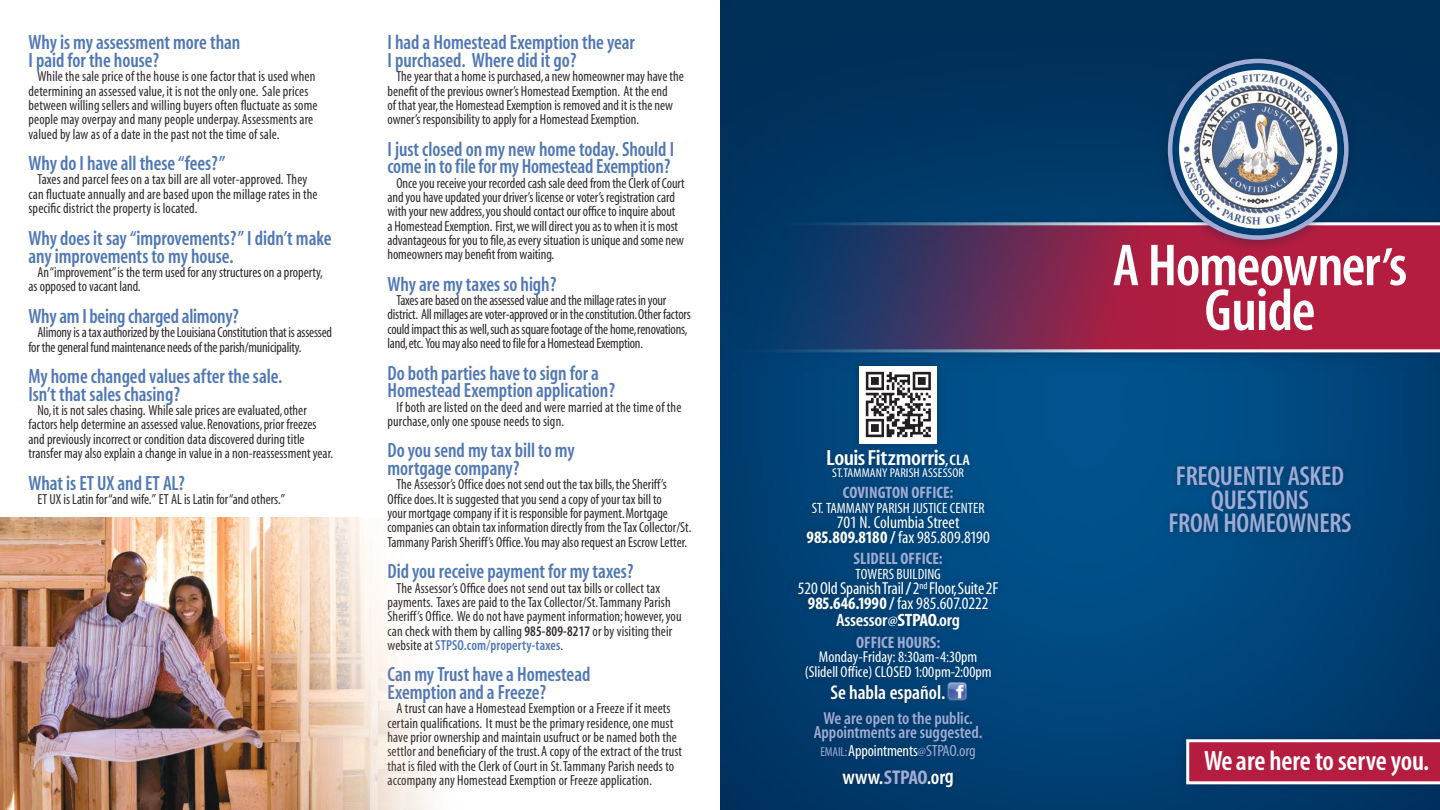
<style>
.page{position:relative;width:1440px;height:810px;background:#fff}
.page>*{position:absolute;margin:0;border:0;box-sizing:border-box;transform-origin:0 0}
.t1{font:59.75px/44.9px "Myriad MM 565 300";letter-spacing:-.02em;color:#fff;text-align:center}
.t2{font:28.12px "Myriad MM 565 300";letter-spacing:-.005em;color:#fff}
.t3{font:27.38px/23.6px "Myriad MM 565 300";letter-spacing:-.01em;color:#9facd5;text-align:center}
.t4{font:22px "Myriad MM 565 300";letter-spacing:-.02em;color:#fff;scale:1.1 1}
.t5{font:21px "Myriad MM 565 300";color:#fff}
.t6{font:20.62px/17.8px "Myriad MM 565 300";letter-spacing:-.005em;color:#4f77b5;scale:.95 1}
.t7{font:20px "Myriad MM 565 300";color:#fff}
.t8{font:18px "Myriad MM 565 300";letter-spacing:-.01em;color:#fff;scale:1.07 1}
.t9{font:17.5px/15px "Myriad MM 400 300";letter-spacing:-.01em;color:#fff;text-align:center}
.t10{font:17.5px/13.8px "Myriad MM 565 300";color:#9facd5;text-align:center}
.t11{font:16.62px "Myriad MM 700 300";color:#9facd5}
.t12{font:16.25px "Myriad MM 400 300";letter-spacing:-.01em;color:#fff}
.t13{font:15.75px/15px "Myriad MM 400 300";color:#fff;text-align:center}
.t14{font:15px "Myriad MM 400 300";letter-spacing:-.175em;color:#fff}
.t15{font:15px "Myriad MM 400 300";letter-spacing:-.145em;color:#fff}
.t16{font:14.62px/14.4px "Myriad MM 400 300";color:#2e292a;scale:.95 1}
.t17{font:14.62px "Myriad MM 565 300";letter-spacing:.01em;color:#4f77b5;scale:.95 1}
.t18{font:12.75px "Myriad MM 400 300";letter-spacing:-.17em;color:#fff;scale:1.05 1}
.s1{font-family:"Myriad MM 565 300"}
.s2{font-family:"Myriad MM 400 300";color:#2e292a}
.s3{font-size:15.25px}
.s4{font-family:"Myriad MM 700 300"}
.s5{font-size:13px;color:#9facd5}
.s6{font-size:12.25px;color:#9facd5}
.s7{color:#9facd5}
.s8{font-size:13.75px}
.s9{font-family:"Myriad MM 700 300";font-size:20px;color:#9facd5}
</style>
<div class="page">
<div style="left:697px;top:0;width:743px;height:810px;background:#002f57;opacity:.75"></div>
<svg style="left:720px;top:0;width:720px;height:477px;background:#003b6a"></svg>
<div style="left:720px;top:212px;width:720px;height:151px;background:#002345;opacity:.5"></div>
<svg style="left:720px;top:222px;width:720px;height:130px;background:#702e55"></svg>
<div style="left:1156px;top:47px;width:205px;height:205px;background:#002345;opacity:.5"></div>
<div style="left:1172px;top:63px;width:172px;height:173px;background:#002f57;opacity:.75"></div>
<img style="left:1181px;top:72px;width:154px;height:155px;border-radius:50%">
<div style="left:1179px;top:70px;width:158px;height:159px;border:4px solid #fff;border-radius:50%"></div>
<div style="left:1176px;top:729px;width:264px;height:65px;background:#002345;opacity:.5"></div>
<svg style="left:1186px;top:739px;width:254px;height:45px;background:#bc3c5a"></svg>
<div style="left:1162px;top:458px;width:197px;height:82px;background:#002345;opacity:.5"></div>
<div style="left:851px;top:358px;width:94px;height:94px;background:#00467b"></div>
<img style="left:860px;top:366px;width:77px;height:78px">
<div style="left:826px;top:680px;width:123px;height:27px;background:#003c6e"></div>
<img style="left:948px;top:687px;width:19px;height:14px">
<div style="left:831px;top:608px;width:134px;height:27px;background:#003f71"></div>
<div style="left:799px;top:479px;width:198px;height:72px;background:#002345;opacity:.5"></div>
<div style="left:791px;top:545px;width:214px;height:72px;background:#002345;opacity:.5"></div>
<div style="left:797px;top:629px;width:202px;height:58px;background:#002345;opacity:.5"></div>
<div style="left:809px;top:706px;width:178px;height:58px;background:#003a6b"></div>
<img style="left:0;top:518px;width:433px;height:292px">
<div style="left:840px;top:767px;width:116px;height:24px;background:#003766"></div>
<div style="left:822px;top:444px;width:153px;height:39px;background:#002345;opacity:.5"></div>
<h3 class="t6" style="left:28px;top:35px;width:224px">Why is my assessment more than<br>I paid for the house?</h3>
<p class="t16" style="left:28px;top:70px;width:306px;text-indent:9px">While the sale price of the house is one factor that is used when determining an assessed value, it is not the only one. Sale prices between willing sellers and willing buyers often fluctuate as some people may overpay and many people underpay. Assessments are valued by law as of a date in the past not the time of sale.</p>
<h3 class="t6" style="left:28px;top:155px;width:209px">Why do I have all these “fees?”</h3>
<p class="t16" style="left:28px;top:173px;width:306px;text-indent:9px">Taxes and parcel fees on a tax bill are all voter-approved. They can fluctuate annually and are based upon the millage rates in the specific district the property is located.</p>
<h3 class="t6" style="left:28px;top:230px;width:320px">Why does it say “improvements?” I didn’t make any improvements to my house.</h3>
<p class="t16" style="left:29px;top:266px;width:311px;text-indent:9px">An “improvement”is the term used for any structures on a property, as opposed to vacant land.</p>
<h3 class="t6" style="left:28px;top:308px;width:223px">Why am I being charged alimony?</h3>
<p class="t16" style="left:28px;top:326px;width:321px;text-indent:9px">Alimony is a tax authorized by the Louisiana Constitution that is assessed for the general fund maintenance needs of the parish/municipality.</p>
<h3 class="t6" style="left:28px;top:368px;width:269px">My home changed values after the sale.<br>Isn’t that sales chasing?</h3>
<p class="t16" style="left:28px;top:404px;width:322px;text-indent:9px">No, it is not sales chasing. While sale prices are evaluated, other factors help determine an assessed value. Renovations, prior freezes and previously incorrect or condition data discovered during title transfer may also explain a change in value in a non-reassessment year.</p>
<h3 class="t6" style="left:28px;top:475px;width:166px">What is ET UX and ET AL?</h3>
<p class="t16" style="left:37px;top:493px;width:263px">ET UX is Latin for “and wife.” ET AL is Latin for “and others.”</p>
<h3 class="t6" style="left:388px;top:35px;width:262px">I had a Homestead Exemption the year<br>I purchased. Where did it go?</h3>
<p class="t16" style="left:388px;top:70px;width:313px;text-indent:9px">The year that a home is purchased, a new homeowner may have the benefit of the previous owner’s Homestead Exemption. At the end<br>of that year, the Homestead Exemption is removed and it is the new owner’s responsibility to apply for a Homestead Exemption.</p>
<h3 class="t6" style="left:388px;top:141px;width:303px">I just closed on my new home today. Should I come in to file for my Homestead Exemption?</h3>
<p class="t16" style="left:388px;top:176px;width:314px;text-indent:9px">Once you receive your recorded cash sale deed from the Clerk of Court and you have updated your driver’s license or voter’s registration card with your new address, you should contact our office to inquire about<br>a Homestead Exemption. First, we will direct you as to when it is most advantageous for you to file, as every situation is unique and some new homeowners may benefit from waiting.</p>
<h3 class="t6" style="left:388px;top:276px;width:179px">Why are my taxes so high?</h3>
<p class="t16" style="left:388px;top:294px;width:321px;text-indent:9px">Taxes are based on the assessed value and the millage rates in your district. All millages are voter-approved or in the constitution.Other factors could impact this as well,such as square footage of the home,renovations, land,etc. You may also need to file for a Homestead Exemption.</p>
<h3 class="t6" style="left:388px;top:365px;width:241px">Do both parties have to sign for a<br>Homestead Exemption application?</h3>
<p class="t16" style="left:388px;top:400px;width:311px;text-indent:9px">If both are listed on the deed and were married at the time of the purchase, only one spouse needs to sign.</p>
<h3 class="t6" style="left:388px;top:443px;width:199px">Do you send my tax bill to my mortgage company?</h3>
<p class="t16" style="left:388px;top:478px;width:322px;text-indent:9px">The Assessor’s Office does not send out the tax bills, the Sheriff’s Office does. It is suggested that you send a copy of your tax bill to<br>your mortgage company if it is responsible for payment. Mortgage companies can obtain tax information directly from the Tax Collector/St.<br>Tammany Parish Sheriff’s Office.You may also request an Escrow Letter.</p>
<h3 class="t6" style="left:388px;top:563px;width:260px">Did you receive payment for my taxes?</h3>
<p class="t16" style="left:388px;top:581px;width:311px;text-indent:9px">The Assessor’s Office does not send out tax bills or collect tax payments. Taxes are paid to the Tax Collector/St. Tammany Parish Sheriff’s Office. We do not have payment information; however, you can check with them by calling <span class="s1">985-809-8217</span> or by visiting their</p>
<p class="t17" style="left:388px;top:638px;width:186px"><span class="s2">website at</span> STPSO.com/property-taxes<span class="s2">.</span></p>
<h3 class="t6" style="left:388px;top:667px;width:215px">Can my Trust have a Homestead<br>Exemption and a Freeze?</h3>
<p class="t16" style="left:388px;top:702px;width:312px;text-indent:9px">A trust can have a Homestead Exemption or a Freeze if it meets certain qualifications. It must be the primary residence, one must have prior ownership and maintain usufruct or be named both the settlor and beneficiary of the trust. A copy of the extract of the trust that is filed with the Clerk of Court in St. Tammany Parish needs to accompany any Homestead Exemption or Freeze application.</p>
<h3 class="t4" style="left:826px;top:447px;width:132px">Louis Fitzmorris<span class="s3">,CLA</span></h3>
<p class="t18" style="left:832px;top:467px;width:129px">ST. TAMMANY PARISH ASSESSOR</p>
<p class="t11" style="left:843px;top:485px;width:112px">COVINGTON OFFICE:</p>
<p class="t14" style="left:812px;top:501px;width:176px">ST. TAMMANY PARISH JUSTICE CENTER</p>
<p class="t9" style="left:807px;top:516px;width:187px">701 N. Columbia Street<br><span class="s4">985.809.8180 /</span> fax 985.809.8190</p>
<p class="t11" style="left:854px;top:551px;width:91px">SLIDELL OFFICE:</p>
<p class="t15" style="left:856px;top:567px;width:90px">TOWERS BUILDING</p>
<p class="t9" style="left:798px;top:582px;width:205px">520 Old Spanish Trail <span class="s4">/</span> 2<sup>nd</sup> Floor, Suite 2F<br><span class="s4">985.646.1990 /</span> fax 985.607.0222</p>
<p class="t11" style="left:856px;top:635px;width:86px">OFFICE HOURS:</p>
<p class="t13" style="left:805px;top:650px;width:188px">Monday-Friday: 8:30am-4:30pm (Slidell Office) CLOSED 1:00pm-2:00pm</p>
<p class="t10" style="left:814px;top:713px;width:170px">We are open to the public.<br>Appointments are suggested.</p>
<p class="t12" style="left:821px;top:742px;width:157px"><span class="s5">EMAIL:</span>Appointments<span class="s6">@</span><span class="s7">STPAO.org</span></p>
<p class="t8" style="left:836px;top:611px;width:117px">Assessor<span class="s8">@</span><span class="s4">STPAO</span>.org</p>
<h3 class="t7" style="left:830px;top:682px;width:117px">Se habla español.</h3>
<h3 class="t5" style="left:843px;top:767px;width:113px">www.<span class="s9">STPAO</span>.org</h3>
<h1 class="t1" style="left:1113px;top:246px;width:296px">A Homeowner’s<br>Guide</h1>
<h3 class="t3" style="left:1168px;top:465px;width:185px">FREQUENTLY ASKED<br>QUESTIONS<br>FROM HOMEOWNERS</h3>
<h2 class="t2" style="left:1204px;top:747px;width:227px">We are here to serve you.</h2>
</div>
